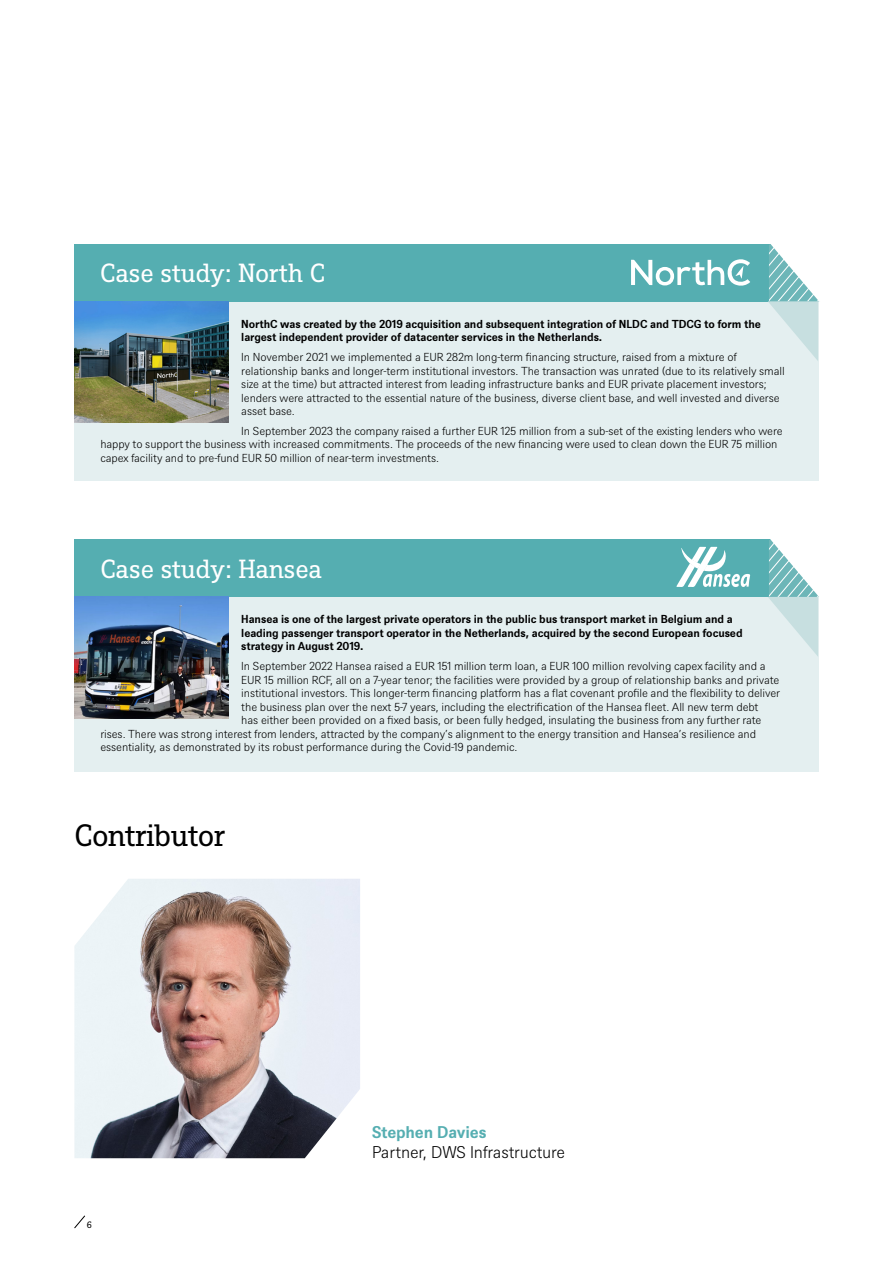
<style>
.page{position:relative;width:893px;height:1263px;background:#fff}
.page>*{position:absolute;margin:0;border:0;box-sizing:border-box;transform-origin:0 0}
.t1{font:30px "DWS Slab";letter-spacing:-.02em;color:#000}
.t2{font:25.5px "DWS Slab";color:#fff}
.t3{font:300 16.5px "DWS Sans";letter-spacing:-.01em;color:#000}
.t4{font:700 16.5px "DWS Sans";letter-spacing:-.01em;color:#55aeb1}
.t5{font:300 11.25px/13.5px "DWS Sans";letter-spacing:-.01em;color:#000}
.t6{font:700 11.25px/13.5px "DWS Sans";letter-spacing:-.01em;color:#000}
.t7{font:9px "DWS Slab";color:#000}
</style>
<div class="page">
<svg style="left:74px;top:1215px;width:11px;height:13px"></svg>
<div style="left:74px;top:269px;width:745px;height:212px;background:#e4eff0"></div>
<div style="left:74px;top:244px;width:744px;height:57px;background:#55aeb1"></div>
<svg style="left:631px;top:244px;width:189px;height:117px"></svg>
<div style="left:74px;top:564px;width:745px;height:208px;background:#e4eff0"></div>
<div style="left:74px;top:540px;width:744px;height:57px;background:#55aeb1"></div>
<img style="left:74px;top:597px;width:155px;height:121px">
<svg style="left:677px;top:539px;width:142px;height:117px"></svg>
<img style="left:74px;top:879px;width:286px;height:279px">
<img style="left:74px;top:301px;width:155px;height:121px">
<h2 class="t2" style="left:100px;top:256px;width:227px">Case study: North C</h2>
<p class="t6" style="left:241px;top:316px;width:521px">NorthC was created by the 2019 acquisition and subsequent integration of NLDC and TDCG to form the largest independent provider of datacenter services in the Netherlands.</p>
<p class="t5" style="left:241px;top:350px;width:545px">In November 2021 we implemented a EUR 282m long-term financing structure, raised from a mixture of relationship banks and longer-term institutional investors. The transaction was unrated (due to its relatively small size at the time) but attracted interest from leading infrastructure banks and EUR private placement investors; lenders were attracted to the essential nature of the business, diverse client base, and well invested and diverse asset base.</p>
<p class="t5" style="left:100px;top:424px;width:684px;text-indent:141px">In September 2023 the company raised a further EUR 125 million from a sub-set of the existing lenders who were happy to support the business with increased commitments. The proceeds of the new financing were used to clean down the EUR 75 million capex facility and to pre-fund EUR 50 million of near-term investments.</p>
<h2 class="t2" style="left:100px;top:551px;width:223px">Case study: Hansea</h2>
<p class="t6" style="left:241px;top:612px;width:503px">Hansea is one of the largest private operators in the public bus transport market in Belgium and a leading passenger transport operator in the Netherlands, acquired by the second European focused strategy in August 2019.</p>
<p class="t5" style="left:241px;top:659px;width:526px">In September 2022 Hansea raised a EUR 151 million term loan, a EUR 100 million revolving capex facility and a</p>
<p class="t5" style="left:241px;top:672px;width:539px">EUR 15 million RCF, all on a 7-year tenor; the facilities were provided by a group of relationship banks and private</p>
<p class="t5" style="left:241px;top:686px;width:540px">institutional investors. This longer-term financing platform has a flat covenant profile and the flexibility to deliver</p>
<p class="t5" style="left:241px;top:699px;width:519px">the business plan over the next 5-7 years, including the electrification of the Hansea fleet. All new term debt</p>
<p class="t5" style="left:241px;top:713px;width:522px">has either been provided on a fixed basis, or been fully hedged, insulating the business from any further rate</p>
<p class="t5" style="left:100px;top:726px;width:657px">rises. There was strong interest from lenders, attracted by the company’s alignment to the energy transition and Hansea’s resilience and</p>
<p class="t5" style="left:100px;top:740px;width:419px">essentiality, as demonstrated by its robust performance during the Covid-19 pandemic.</p>
<h1 class="t1" style="left:74px;top:814px;width:152px">Contributor</h1>
<p class="t7" style="left:87px;top:1218px;width:7px">6</p>
<h3 class="t4" style="left:372px;top:1121px;width:116px">Stephen Davies</h3>
<h3 class="t3" style="left:372px;top:1141px;width:195px">Partner, DWS Infrastructure</h3>
</div>
